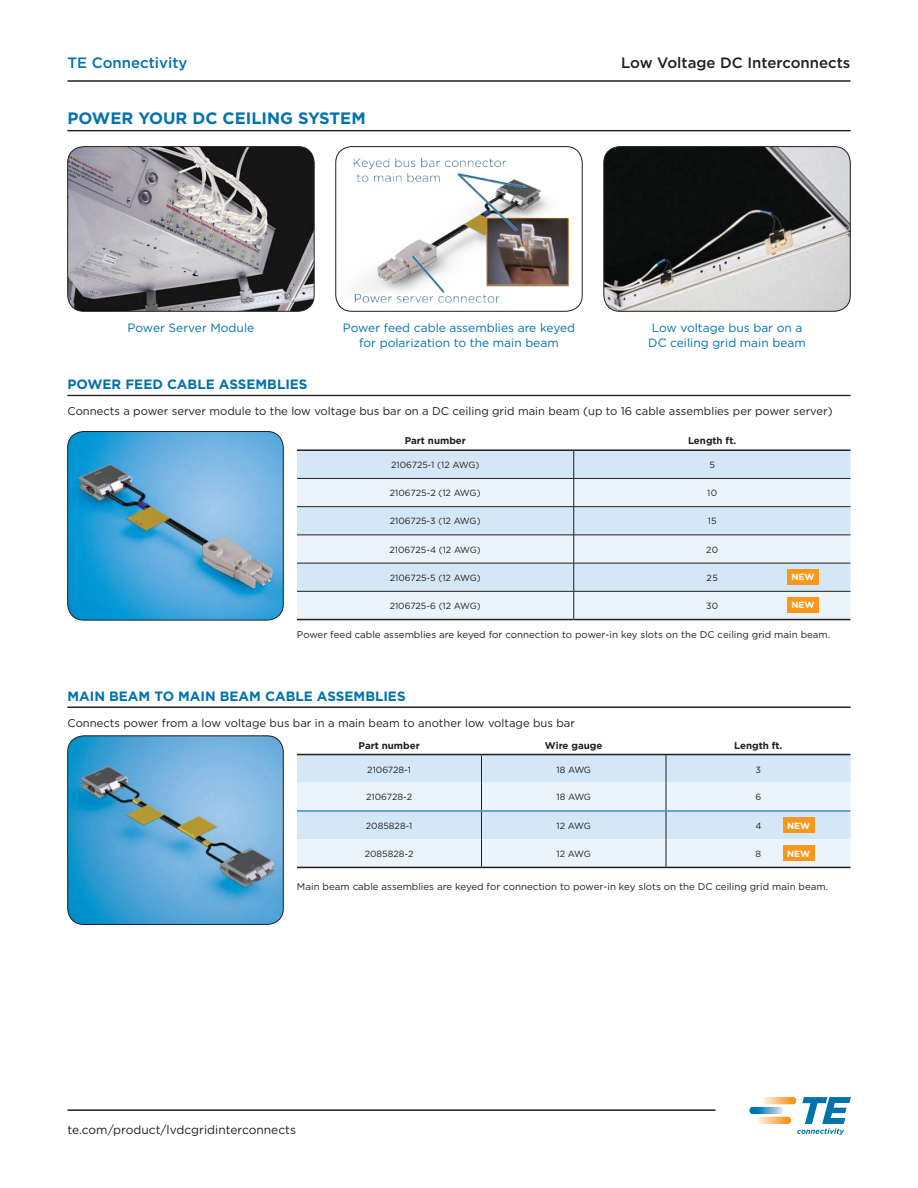
<style>
.page{position:relative;width:918px;height:1188px;background:#fff}
.page>*{position:absolute;margin:0;border:0;box-sizing:border-box;transform-origin:0 0}
.t1{font:700 16.5px "Gotham";color:#0072ae}
.t2{font:500 15px "Gotham";color:#221e1f}
.t3{font:500 15px "Gotham";color:#0072ae}
.t4{font:700 13.5px "Gotham";color:#0072ae}
.t5{font:12px/15px "Gotham";color:#0072ae;text-align:center}
.t6{font:12px "Gotham";color:#221e1f}
.t7{font:11.25px "Gotham";color:#221e1f}
.t8{font:9.75px "Gotham";color:#221e1f}
.t9{font:700 9.75px "Gotham";color:#221e1f}
.t10{font:9px "Gotham";color:#221e1f}
.t11{font:700 9px "Gotham";color:#fff}
</style>
<div class="page">
<img style="left:68px;top:431px;width:215px;height:189px">
<div style="left:67px;top:431px;width:216px;height:189px;border:1px solid #221e1f;border-radius:16px"></div>
<img style="left:68px;top:736px;width:215px;height:188px">
<div style="left:68px;top:736px;width:216px;height:189px;border:1px solid #221e1f;border-radius:16px"></div>
<svg style="left:297px;top:755px;width:553px;height:28px;background:#d2e5f4"></svg>
<svg style="left:297px;top:783px;width:553px;height:84px;background:#e3eef8"></svg>
<hr style="left:297px;top:754px;width:185px;height:1px;background:#221e1f">
<hr style="left:482px;top:754px;width:184px;height:1px;background:#221e1f">
<hr style="left:666px;top:754px;width:185px;height:1px;background:#221e1f">
<svg style="left:481px;top:755px;width:1px;height:112px"></svg>
<svg style="left:666px;top:755px;width:1px;height:112px"></svg>
<hr style="left:297px;top:867px;width:185px;height:1px;background:#221e1f">
<hr style="left:482px;top:867px;width:184px;height:1px;background:#221e1f">
<hr style="left:666px;top:867px;width:185px;height:1px;background:#221e1f">
<hr style="left:297px;top:810px;width:185px;height:2px;background:#0072ae">
<hr style="left:482px;top:810px;width:184px;height:2px;background:#0072ae">
<hr style="left:666px;top:810px;width:185px;height:2px;background:#0072ae">
<img style="left:68px;top:147px;width:246px;height:164px">
<div style="left:68px;top:146px;width:246px;height:165px;border:1px solid #221e1f;border-radius:16px"></div>
<img style="left:336px;top:147px;width:246px;height:164px">
<div style="left:336px;top:146px;width:246px;height:165px;border:1px solid #221e1f;border-radius:16px"></div>
<img style="left:604px;top:147px;width:246px;height:164px">
<div style="left:604px;top:146px;width:247px;height:165px;border:1px solid #221e1f;border-radius:16px"></div>
<img style="left:763px;top:1097px;width:34px;height:8px">
<img style="left:757px;top:1116px;width:34px;height:8px">
<img style="left:749px;top:1107px;width:34px;height:7px">
<svg style="left:797px;top:1097px;width:54px;height:38px"></svg>
<hr style="left:68px;top:80px;width:783px;height:2px;background:#221e1f">
<hr style="left:68px;top:1109px;width:648px;height:2px;background:#221e1f">
<div style="left:297px;top:451px;width:553px;height:27px;background:#d4e7f7"></div>
<svg style="left:297px;top:479px;width:553px;height:140px;background:#dfebf6"></svg>
<hr style="left:297px;top:449px;width:277px;height:2px;background:#221e1f">
<hr style="left:574px;top:449px;width:276px;height:2px;background:#221e1f">
<svg style="left:573px;top:451px;width:1px;height:168px"></svg>
<hr style="left:297px;top:478px;width:277px;height:1px;background:#221e1f">
<hr style="left:574px;top:478px;width:276px;height:1px;background:#221e1f">
<hr style="left:297px;top:506px;width:277px;height:1px;background:#221e1f">
<hr style="left:574px;top:506px;width:276px;height:1px;background:#221e1f">
<hr style="left:297px;top:535px;width:277px;height:1px;background:#221e1f">
<hr style="left:574px;top:535px;width:276px;height:1px;background:#221e1f">
<hr style="left:297px;top:563px;width:277px;height:1px;background:#221e1f">
<hr style="left:574px;top:563px;width:276px;height:1px;background:#221e1f">
<hr style="left:297px;top:591px;width:277px;height:1px;background:#221e1f">
<hr style="left:574px;top:591px;width:276px;height:1px;background:#221e1f">
<hr style="left:297px;top:619px;width:277px;height:1px;background:#221e1f">
<hr style="left:574px;top:619px;width:276px;height:1px;background:#221e1f">
<hr style="left:68px;top:707px;width:783px;height:1px;background:#221e1f">
<hr style="left:68px;top:395px;width:783px;height:1px;background:#221e1f">
<div style="left:787px;top:569px;width:32px;height:16px;background:#f7971c"></div>
<div style="left:787px;top:597px;width:32px;height:15px;background:#f7971c"></div>
<div style="left:783px;top:817px;width:32px;height:16px;background:#f7971c"></div>
<div style="left:783px;top:845px;width:32px;height:16px;background:#f7971c"></div>
<hr style="left:68px;top:130px;width:782px;height:1px;background:#221e1f">
<hr style="left:68px;top:131px;width:782px;height:1px;background:#221e1f">
<h2 class="t3" style="left:68px;top:55px;width:122px">TE Connectivity</h2>
<h2 class="t2" style="left:621px;top:55px;width:231px">Low Voltage DC Interconnects</h2>
<h1 class="t1" style="left:68px;top:111px;width:300px">POWER YOUR DC CEILING SYSTEM</h1>
<p class="t5" style="left:128px;top:321px;width:128px">Power Server Module</p>
<p class="t5" style="left:343px;top:321px;width:234px">Power feed cable assemblies are keyed for polarization to the main beam</p>
<p class="t5" style="left:648px;top:321px;width:159px;text-align:left">Low voltage bus bar on a<br>DC ceiling grid main beam</p>
<h3 class="t4" style="left:68px;top:378px;width:242px">POWER FEED CABLE ASSEMBLIES</h3>
<p class="t7" style="left:68px;top:406px;width:767px">Connects a power server module to the low voltage bus bar on a DC ceiling grid main beam (up to 16 cable assemblies per power server)</p>
<p class="t9" style="left:405px;top:436px;width:63px">Part number</p>
<p class="t9" style="left:688px;top:436px;width:50px">Length ft.</p>
<p class="t10" style="left:391px;top:461px;width:90px">2106725-1 (12 AWG)</p>
<p class="t10" style="left:709px;top:461px;width:7px">5</p>
<p class="t10" style="left:390px;top:489px;width:92px">2106725-2 (12 AWG)</p>
<p class="t10" style="left:707px;top:489px;width:12px">10</p>
<p class="t10" style="left:390px;top:517px;width:92px">2106725-3 (12 AWG)</p>
<p class="t10" style="left:708px;top:517px;width:11px">15</p>
<p class="t10" style="left:390px;top:545px;width:93px">2106725-4 (12 AWG)</p>
<p class="t10" style="left:706px;top:545px;width:14px">20</p>
<p class="t10" style="left:390px;top:574px;width:92px">2106725-5 (12 AWG)</p>
<p class="t10" style="left:707px;top:574px;width:13px">25</p>
<p class="t10" style="left:390px;top:602px;width:93px">2106725-6 (12 AWG)</p>
<p class="t10" style="left:706px;top:602px;width:14px">30</p>
<p class="t11" style="left:791px;top:573px;width:25px">NEW</p>
<p class="t11" style="left:791px;top:601px;width:25px">NEW</p>
<p class="t8" style="left:297px;top:630px;width:535px">Power feed cable assemblies are keyed for connection to power-in key slots on the DC ceiling grid main beam.</p>
<h3 class="t4" style="left:68px;top:690px;width:340px">MAIN BEAM TO MAIN BEAM CABLE ASSEMBLIES</h3>
<p class="t7" style="left:68px;top:718px;width:509px">Connects power from a low voltage bus bar in a main beam to another low voltage bus bar</p>
<p class="t9" style="left:359px;top:741px;width:63px">Part number</p>
<p class="t9" style="left:545px;top:741px;width:59px">Wire gauge</p>
<p class="t9" style="left:734px;top:741px;width:50px">Length ft.</p>
<p class="t10" style="left:367px;top:765px;width:45px">2106728-1</p>
<p class="t10" style="left:556px;top:765px;width:36px">18 AWG</p>
<p class="t10" style="left:756px;top:765px;width:7px">3</p>
<p class="t10" style="left:366px;top:793px;width:48px">2106728-2</p>
<p class="t10" style="left:556px;top:793px;width:36px">18 AWG</p>
<p class="t10" style="left:755px;top:793px;width:7px">6</p>
<p class="t10" style="left:366px;top:822px;width:48px">2085828-1</p>
<p class="t10" style="left:557px;top:822px;width:36px">12 AWG</p>
<p class="t10" style="left:755px;top:822px;width:8px">4</p>
<p class="t10" style="left:365px;top:849px;width:50px">2085828-2</p>
<p class="t10" style="left:557px;top:849px;width:36px">12 AWG</p>
<p class="t10" style="left:756px;top:849px;width:7px">8</p>
<p class="t11" style="left:787px;top:822px;width:25px">NEW</p>
<p class="t11" style="left:787px;top:849px;width:25px">NEW</p>
<p class="t8" style="left:297px;top:882px;width:533px">Main beam cable assemblies are keyed for connection to power-in key slots on the DC ceiling grid main beam.</p>
<p class="t6" style="left:68px;top:1124px;width:230px">te.com/product/lvdcgridinterconnects</p>
</div>
